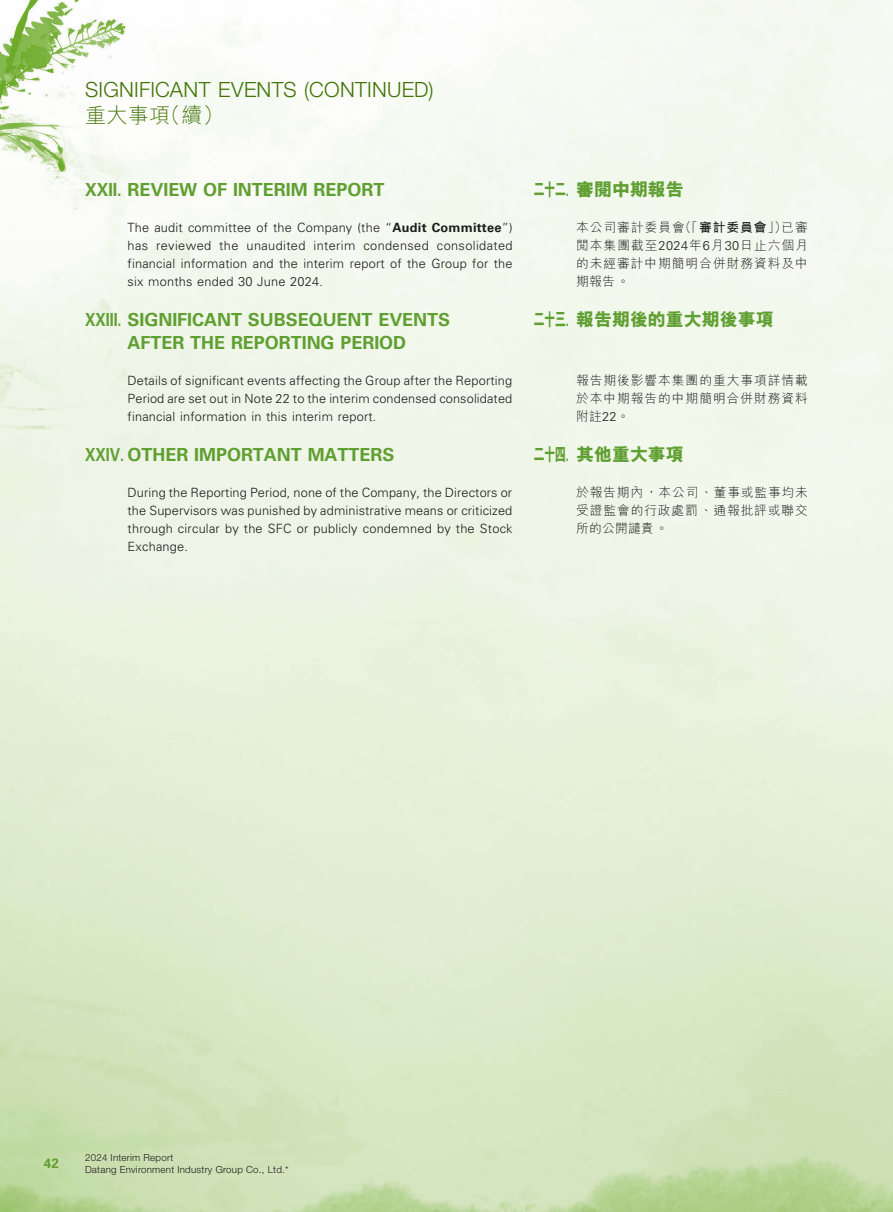
<style>
.page{position:relative;width:893px;height:1212px;background:#fff}
.page>*{position:absolute;margin:0;border:0;box-sizing:border-box;transform-origin:0 0}
.t1{font:300 21px "Helvetica Neue LT Pro";letter-spacing:.01em;color:#427306}
.t2{font:300 21px "M Hei HK";color:#427306}
.t3{font:700 18px/22.5px "Univers LT Pro 65";letter-spacing:-.005em;color:#609f31;text-align:center;scale:.8 1}
.t4{font:800 18px "M Hei HK";letter-spacing:-.005em;color:#609f31;scale:.6 1}
.t5{font:700 18px "Univers LT Pro 65";letter-spacing:-.005em;color:#609f31;scale:.9 1}
.t6{font:700 13.5px "Univers LT Pro 65";color:#609f31}
.t7{font:300 12.75px/18px "Univers LT Pro 45";letter-spacing:.015em;color:#1c1c1b;text-align:justify}
.t8{font:300 12.75px/18px "M Hei HK";letter-spacing:.075em;color:#1c1c1b;text-align:justify}
.t9{font:300 9.75px/12px "Helvetica Neue LT Pro";letter-spacing:.025em;color:#1c1c1b}
.s1{font-family:"Univers LT Pro 65";font-weight:700}
.s2{font-weight:700}
.s3{font-family:"Univers LT Pro 45"}
</style>
<div class="page">
<img style="left:0;top:0;width:893px;height:1212px">
<h1 class="t1" style="left:85px;top:77px;width:350px">SIGNIFICANT EVENTS (CONTINUED)</h1>
<h1 class="t2" style="left:85px;top:100px;width:140px">重大事項（續）</h1>
<h2 class="t5" style="left:85px;top:177px;width:334px">XXII. REVIEW OF INTERIM REPORT</h2>
<p class="t7" style="left:128px;top:218px;width:387px">The audit committee of the Company (the “<span class="s1">Audit Committee</span>”) has reviewed the unaudited interim condensed consolidated financial information and the interim report of the Group for the six months ended 30 June 2024.</p>
<h2 class="t3" style="left:85px;top:308px;width:458px">XXIII. SIGNIFICANT SUBSEQUENT EVENTS<br>AFTER THE REPORTING PERIOD</h2>
<p class="t7" style="left:128px;top:371px;width:386px">Details of significant events affecting the Group after the Reporting Period are set out in Note 22 to the interim condensed consolidated financial information in this interim report.</p>
<h2 class="t3" style="left:85px;top:443px;width:388px">XXIV. OTHER IMPORTANT MATTERS</h2>
<p class="t7" style="left:128px;top:483px;width:387px">During the Reporting Period, none of the Company, the Directors or the Supervisors was punished by administrative means or criticized through circular by the SFC or publicly condemned by the Stock Exchange.</p>
<h2 class="t4" style="left:534px;top:177px;width:252px">二十二<span class="s1">.</span> 審閱中期報告</h2>
<p class="t8" style="left:576px;top:218px;width:233px">本公司審計委員會（「<span class="s2">審計委員會</span>」）已審閱本集團截至<span class="s3">2024</span>年<span class="s3">6</span>月<span class="s3">30</span>日止六個月的未經審計中期簡明合併財務資料及中期報告。</p>
<h2 class="t4" style="left:534px;top:308px;width:401px">二十三<span class="s1">.</span> 報告期後的重大期後事項</h2>
<p class="t8" style="left:576px;top:371px;width:233px">報告期後影響本集團的重大事項詳情載於本中期報告的中期簡明合併財務資料附註<span class="s3">22</span>。</p>
<h2 class="t4" style="left:534px;top:443px;width:252px">二十四<span class="s1">.</span> 其他重大事項</h2>
<p class="t8" style="left:576px;top:483px;width:233px">於報告期內，本公司、董事或監事均未受證監會的行政處罰、通報批評或聯交所的公開譴責。</p>
<p class="t6" style="left:44px;top:1153px;width:16px">42</p>
<p class="t9" style="left:85px;top:1151px;width:205px">2024 Interim Report<br>Datang Environment Industry Group Co., Ltd.*</p>
</div>
